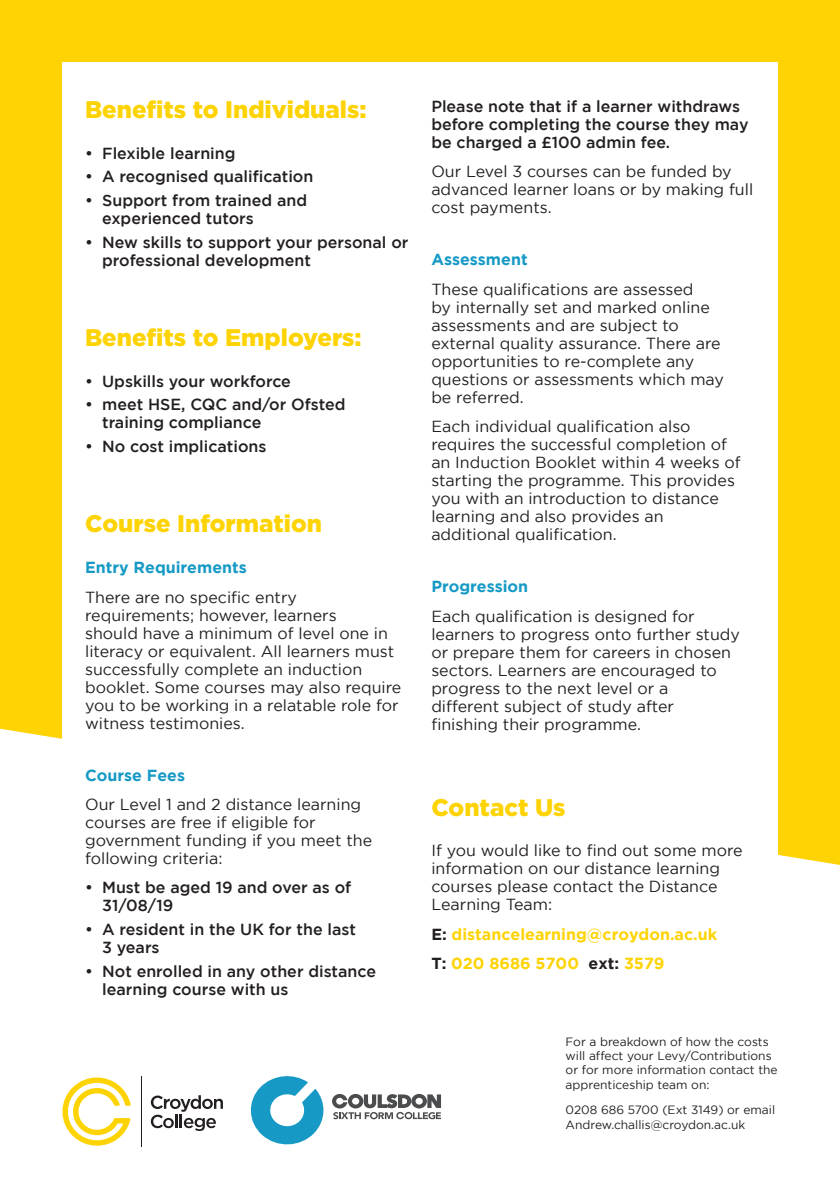
<style>
.page{position:relative;width:840px;height:1191px;background:#fff}
.page>*{position:absolute;margin:0;border:0;box-sizing:border-box;transform-origin:0 0}
.t1{font:900 24px "Gotham";color:#fed304}
.t2{font:16px/18px "Gotham";color:#231f20}
.t3{font:500 16px/18px "Gotham";color:#231f20}
.t4{font:700 16px/29.4px "Gotham";color:#fed304}
.t5{font:700 16px "Gotham";color:#169ac5}
.t6{font:12px/14.4px "Gotham";color:#231f20}
.s1{color:#231f20}
</style>
<div class="page">
<div style="left:0;top:0;width:839px;height:865px;background:#fed304"></div>
<div style="left:62px;top:62px;width:715px;height:981px;background:#fff"></div>
<svg style="left:62px;top:1077px;width:69px;height:68px"></svg>
<hr style="left:141px;top:1076px;width:1px;height:71px;background:#231f20">
<svg style="left:151px;top:1095px;width:72px;height:36px"></svg>
<svg style="left:250px;top:1076px;width:74px;height:69px"></svg>
<svg style="left:332px;top:1093px;width:109px;height:26px"></svg>
<h1 class="t1" style="left:85px;top:96px;width:283px">Benefits to Individuals:</h1>
<p class="t3" style="left:85px;top:144px;width:152px">• Flexible learning</p>
<p class="t3" style="left:85px;top:167px;width:230px">• A recognised qualification</p>
<p class="t3" style="left:102px;top:191px;width:206px;text-indent:-17px">• Support from trained and experienced tutors</p>
<p class="t3" style="left:102px;top:233px;width:307px;text-indent:-17px">• New skills to support your personal or professional development</p>
<h1 class="t1" style="left:85px;top:324px;width:278px">Benefits to Employers:</h1>
<p class="t3" style="left:85px;top:372px;width:207px">• Upskills your workforce</p>
<p class="t3" style="left:102px;top:395px;width:244px;text-indent:-17px">• meet HSE, CQC and/or Ofsted training compliance</p>
<p class="t3" style="left:85px;top:437px;width:183px">• No cost implications</p>
<h1 class="t1" style="left:85px;top:510px;width:238px">Course Information</h1>
<p class="t5" style="left:85px;top:558px;width:163px">Entry Requirements</p>
<p class="t2" style="left:85px;top:587px;width:317px">There are no specific entry requirements; however, learners<br>should have a minimum of level one in literacy or equivalent. All learners must successfully complete an induction booklet. Some courses may also require you to be working in a relatable role for witness testimonies.</p>
<p class="t5" style="left:85px;top:765px;width:101px">Course Fees</p>
<p class="t2" style="left:85px;top:795px;width:288px">Our Level 1 and 2 distance learning courses are free if eligible for government funding if you meet the following criteria:</p>
<p class="t3" style="left:102px;top:878px;width:250px;text-indent:-17px">• Must be aged 19 and over as of<br>31/08/19</p>
<p class="t3" style="left:102px;top:920px;width:255px;text-indent:-17px">• A resident in the UK for the last<br>3 years</p>
<p class="t3" style="left:102px;top:961px;width:275px;text-indent:-17px">• Not enrolled in any other distance learning course with us</p>
<p class="t3" style="left:431px;top:97px;width:318px">Please note that if a learner withdraws before completing the course they may be charged a £100 admin fee.</p>
<p class="t2" style="left:431px;top:162px;width:323px">Our Level 3 courses can be funded by advanced learner loans or by making full cost payments.</p>
<p class="t5" style="left:431px;top:250px;width:98px">Assessment</p>
<p class="t2" style="left:431px;top:280px;width:294px">These qualifications are assessed<br>by internally set and marked online assessments and are subject to external quality assurance. There are opportunities to re-complete any questions or assessments which may be referred.</p>
<p class="t2" style="left:431px;top:417px;width:311px">Each individual qualification also requires the successful completion of an Induction Booklet within 4 weeks of starting the programme. This provides you with an introduction to distance learning and also provides an additional qualification.</p>
<p class="t5" style="left:431px;top:577px;width:98px">Progression</p>
<p class="t2" style="left:431px;top:607px;width:310px">Each qualification is designed for learners to progress onto further study or prepare them for careers in chosen sectors. Learners are encouraged to progress to the next level or a different subject of study after finishing their programme.</p>
<h1 class="t1" style="left:431px;top:793px;width:136px">Contact Us</h1>
<p class="t2" style="left:431px;top:841px;width:313px">If you would like to find out some more information on our distance learning courses please contact the Distance<br>Learning Team:</p>
<p class="t4" style="left:431px;top:919px;width:287px"><span class="s1">E:</span> distancelearning@croydon.ac.uk<br><span class="s1">T:</span> 020 8686 5700 <span class="s1">ext:</span> 3579</p>
<p class="t6" style="left:565px;top:1033px;width:213px">For a breakdown of how the costs will affect your Levy/Contributions or for more information contact the apprenticeship team on:</p>
<p class="t6" style="left:565px;top:1102px;width:211px">0208 686 5700 (Ext 3149) or email<br>Andrew.challis@croydon.ac.uk</p>
</div>
